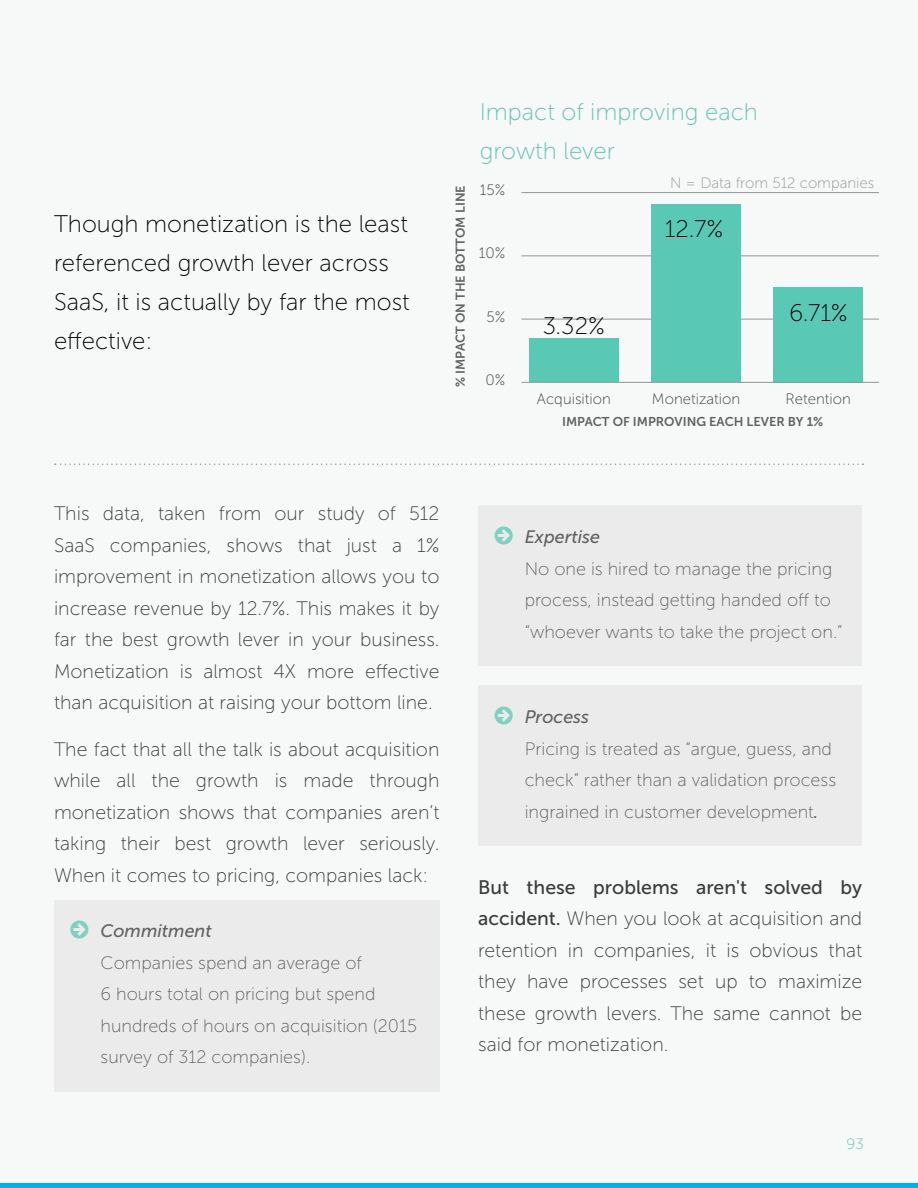
<style>
.page{position:relative;width:918px;height:1188px;background:#f7f8f8}
.page>*{position:absolute;margin:0;border:0;box-sizing:border-box;transform-origin:0 0}
.t1{font:24px/39px "Museo Sans 100";color:#000}
.t2{font:24px/39px "Museo Sans 100";color:#60c4b2}
.t3{font:19.5px/31.5px "Museo Sans 100";color:#3b3b3d;text-align:justify}
.t4{font:19.5px "Museo Sans 500";color:#3b3b3d}
.t5{font:18px/31.5px "Museo Sans 100";color:#626264}
.t6{font:italic 18px "Museo Sans 500";color:#626264}
.t7{font:15px "Museo Sans 100";color:#3b3b3d}
.t8{font:15px "Museo Sans 100";color:#939598}
.t9{font:15px "Museo Sans 100";color:#60c4b2}
.t10{font:12.75px "Museo Sans 700";color:#626264}
.s1{font-family:"Museo Sans 500";font-style:italic}
.s2{font-family:"Museo Sans 500"}
</style>
<div class="page">
<hr style="left:0;top:1184px;width:918px;height:4px;background:#00b1e7">
<svg style="left:55px;top:464px;width:808px;height:1px"></svg>
<hr style="left:521px;top:256px;width:358px;height:1px;background:#939598">
<hr style="left:521px;top:319px;width:358px;height:1px;background:#939598">
<div style="left:529px;top:338px;width:90px;height:44px;background:#59c9b5"></div>
<div style="left:651px;top:204px;width:90px;height:178px;background:#59c9b5"></div>
<div style="left:773px;top:287px;width:90px;height:96px;background:#59c9b5"></div>
<hr style="left:521px;top:192px;width:358px;height:1px;background:#939598">
<hr style="left:521px;top:382px;width:358px;height:1px;background:#939598">
<div style="left:54px;top:900px;width:386px;height:192px;background:#ebebec"></div>
<div style="left:478px;top:506px;width:384px;height:160px;background:#ebebec"></div>
<div style="left:478px;top:686px;width:384px;height:160px;background:#ebebec"></div>
<p class="t1" style="left:54px;top:205px;width:357px">Though monetization is the least referenced growth lever across<br>SaaS, it is actually by far the most effective:</p>
<p class="t10" style="left:453px;top:387px;width:203px;rotate:-90deg">% IMPACT ON THE BOTTOM LINE</p>
<p class="t2" style="left:480px;top:93px;width:280px">Impact of improving each growth lever</p>
<p class="t7" style="left:480px;top:182px;width:27px">15%</p>
<p class="t7" style="left:479px;top:245px;width:28px">10%</p>
<p class="t7" style="left:487px;top:308px;width:20px">5%</p>
<p class="t7" style="left:486px;top:372px;width:21px">0%</p>
<p class="t8" style="left:670px;top:175px;width:206px">N = Data from 512 companies</p>
<p class="t1" style="left:543px;top:306px;width:64px">3.32%</p>
<p class="t1" style="left:665px;top:210px;width:60px">12.7%</p>
<p class="t1" style="left:789px;top:293px;width:60px">6.71%</p>
<p class="t7" style="left:537px;top:390px;width:75px">Acquisition</p>
<p class="t7" style="left:652px;top:390px;width:90px">Monetization</p>
<p class="t7" style="left:786px;top:390px;width:67px">Retention</p>
<p class="t10" style="left:562px;top:415px;width:263px">IMPACT OF IMPROVING EACH LEVER BY 1%</p>
<p class="t3" style="left:54px;top:498px;width:387px">This data, taken from our study of 512<br>SaaS companies, shows that just a 1% improvement in monetization allows you to increase revenue by 12.7%. This makes it by far the best growth lever in your business.<br>Monetization is almost 4X more effective than acquisition at raising your bottom line.</p>
<p class="t3" style="left:54px;top:733px;width:387px">The fact that all the talk is about acquisition while all the growth is made through monetization shows that companies aren’t taking their best growth lever seriously.<br>When it comes to pricing, companies lack:</p>
<p class="t6" style="left:100px;top:921px;width:113px">Commitment</p>
<p class="t5" style="left:100px;top:947px;width:318px">Companies spend an average of<br>6 hours total on pricing but spend hundreds of hours on acquisition (2015 survey of 312 companies).</p>
<p class="t6" style="left:525px;top:527px;width:77px">Expertise</p>
<p class="t5" style="left:525px;top:553px;width:319px">No one is hired to manage the pricing process, instead getting handed off to “whoever wants to take the project on.”</p>
<p class="t6" style="left:525px;top:707px;width:66px">Process</p>
<p class="t5" style="left:525px;top:733px;width:313px">Pricing is treated as “argue, guess, and check” rather than a validation process ingrained in customer development<span class="s1">.</span></p>
<p class="t4" style="left:478px;top:877px;width:385px">But these problems aren't solved by</p>
<p class="t3" style="left:478px;top:903px;width:386px"><span class="s2">accident.</span> When you look at acquisition and retention in companies, it is obvious that they have processes set up to maximize these growth levers. The same cannot be said for monetization.</p>
<p class="t9" style="left:847px;top:1136px;width:19px">93</p>
</div>
